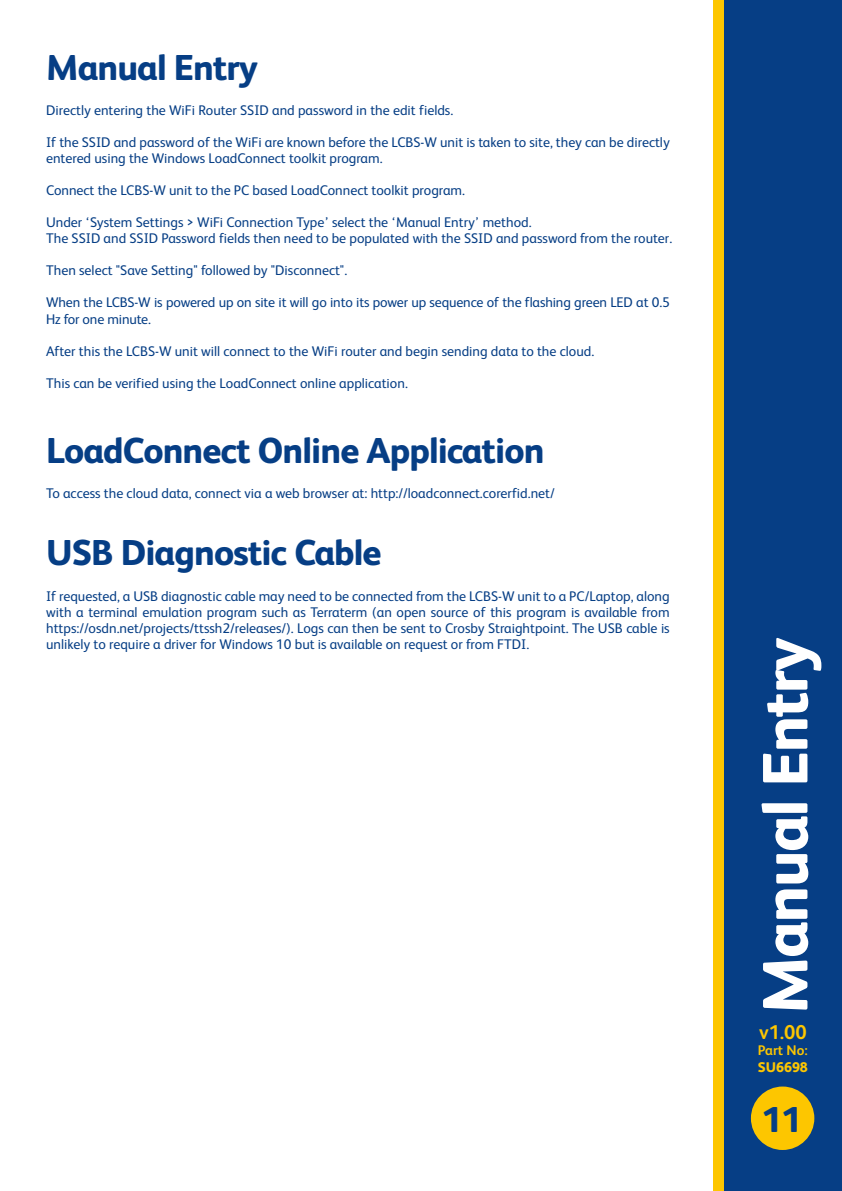
<style>
.page{position:relative;width:842px;height:1191px;background:#fff}
.page>*{position:absolute;margin:0;border:0;box-sizing:border-box;transform-origin:0 0}
.t1{font:800 64px "FS Albert";letter-spacing:-.025em;color:#fff}
.t2{font:800 36px "FS Albert";letter-spacing:-.025em;color:#063e85}
.t3{font:700 20px "FS Albert";color:#fdc600}
.t4{font:14px/16px "FS Albert";color:#063e85}
.t5{font:700 14px "FS Albert";color:#fdc600}
.t6{font:800 14px "FS Albert";color:#fdc600}
</style>
<div class="page">
<div style="left:723px;top:0;width:119px;height:1191px;background:#063e85"></div>
<div style="left:713px;top:0;width:10px;height:1191px;background:#fdc600"></div>
<div style="left:751px;top:1086px;width:63px;height:64px;background:#fdc600;border-radius:50%"></div>
<h2 class="t2" style="left:46px;top:46px;width:213px">Manual Entry</h2>
<p class="t4" style="left:46px;top:102px;width:409px">Directly entering the WiFi Router SSID and password in the edit fields.</p>
<p class="t4" style="left:46px;top:135px;width:625px">If the SSID and password of the WiFi are known before the LCBS-W unit is taken to site, they can be directly entered using the Windows LoadConnect toolkit program.</p>
<p class="t4" style="left:46px;top:183px;width:420px">Connect the LCBS-W unit to the PC based LoadConnect toolkit program.</p>
<p class="t4" style="left:46px;top:215px;width:627px">Under ‘System Settings &gt; WiFi Connection Type’ select the ‘Manual Entry’ method.<br>The SSID and SSID Password fields then need to be populated with the SSID and password from the router.</p>
<p class="t4" style="left:46px;top:263px;width:303px">Then select "Save Setting" followed by "Disconnect".</p>
<p class="t4" style="left:46px;top:295px;width:625px">When the LCBS-W is powered up on site it will go into its power up sequence of the flashing green LED at 0.5<br>Hz for one minute.</p>
<p class="t4" style="left:46px;top:343px;width:550px">After this the LCBS-W unit will connect to the WiFi router and begin sending data to the cloud.</p>
<p class="t4" style="left:46px;top:375px;width:363px">This can be verified using the LoadConnect online application.</p>
<h2 class="t2" style="left:46px;top:429px;width:500px">LoadConnect Online Application</h2>
<p class="t4" style="left:46px;top:485px;width:510px">To access the cloud data, connect via a web browser at: http://loadconnect.corerfid.net/</p>
<h2 class="t2" style="left:46px;top:531px;width:337px">USB Diagnostic Cable</h2>
<p class="t4" style="left:46px;top:588px;width:625px;text-align:justify">If requested, a USB diagnostic cable may need to be connected from the LCBS-W unit to a PC/Laptop, along with a terminal emulation program such as Terraterm (an open source of this program is available from https://osdn.net/projects/ttssh2/releases/). Logs can then be sent to Crosby Straightpoint. The USB cable is unlikely to require a driver for Windows 10 but is available on request or from FTDI.</p>
<h1 class="t1" style="left:748px;top:1014px;width:378px;rotate:-90deg">Manual Entry</h1>
<h3 class="t3" style="left:759px;top:1020px;width:49px">v1.00</h3>
<p class="t5" style="left:758px;top:1042px;width:51px">Part No:</p>
<p class="t6" style="left:758px;top:1059px;width:52px">SU6698</p>
<h2 class="t2" style="left:761px;top:1098px;width:42px">11</h2>
</div>
